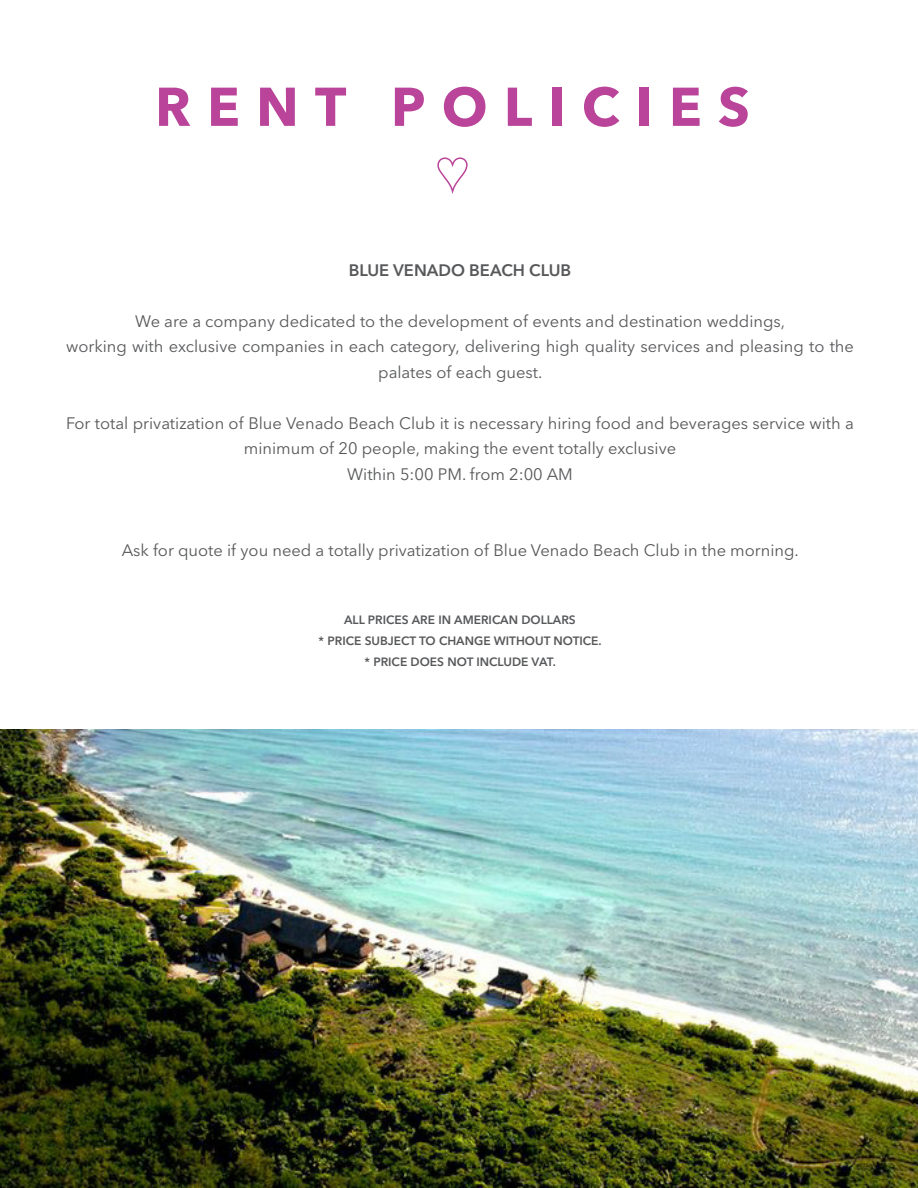
<style>
.page{position:relative;width:918px;height:1188px;background:#fff}
.page>*{position:absolute;margin:0;border:0;box-sizing:border-box;transform-origin:0 0}
.t1{font:700 54px "Avenir Next LT Pro";letter-spacing:.3em;color:#ba4499}
.t2{font:16.5px/25.5px "Avenir Next LT Pro";color:#57585a;text-align:center}
.t3{font:600 16.5px "Avenir Next LT Pro";color:#57585a}
.t4{font:600 12px/21px "Avenir Next LT Pro";color:#57585a;text-align:center}
</style>
<div class="page">
<svg style="left:437px;top:157px;width:31px;height:37px"></svg>
<img style="left:0;top:730px;width:918px;height:458px">
<h1 class="t1" style="left:155px;top:74px;width:596px">RENT POLICIES</h1>
<p class="t3" style="left:349px;top:260px;width:224px">BLUE VENADO BEACH CLUB</p>
<p class="t2" style="left:66px;top:308px;width:789px">We are a company dedicated to the development of events and destination weddings,<br>working with exclusive companies in each category, delivering high quality services and pleasing to the palates of each guest.</p>
<p class="t2" style="left:66px;top:410px;width:789px">For total privatization of Blue Venado Beach Club it is necessary hiring food and beverages service with a minimum of 20 people, making the event totally exclusive<br>Within 5:00 PM. from 2:00 AM</p>
<p class="t2" style="left:122px;top:538px;width:679px">Ask for quote if you need a totally privatization of Blue Venado Beach Club in the morning.</p>
<p class="t4" style="left:319px;top:609px;width:285px">ALL PRICES ARE IN AMERICAN DOLLARS<br>* PRICE SUBJECT TO CHANGE WITHOUT NOTICE. * PRICE DOES NOT INCLUDE VAT.</p>
</div>
